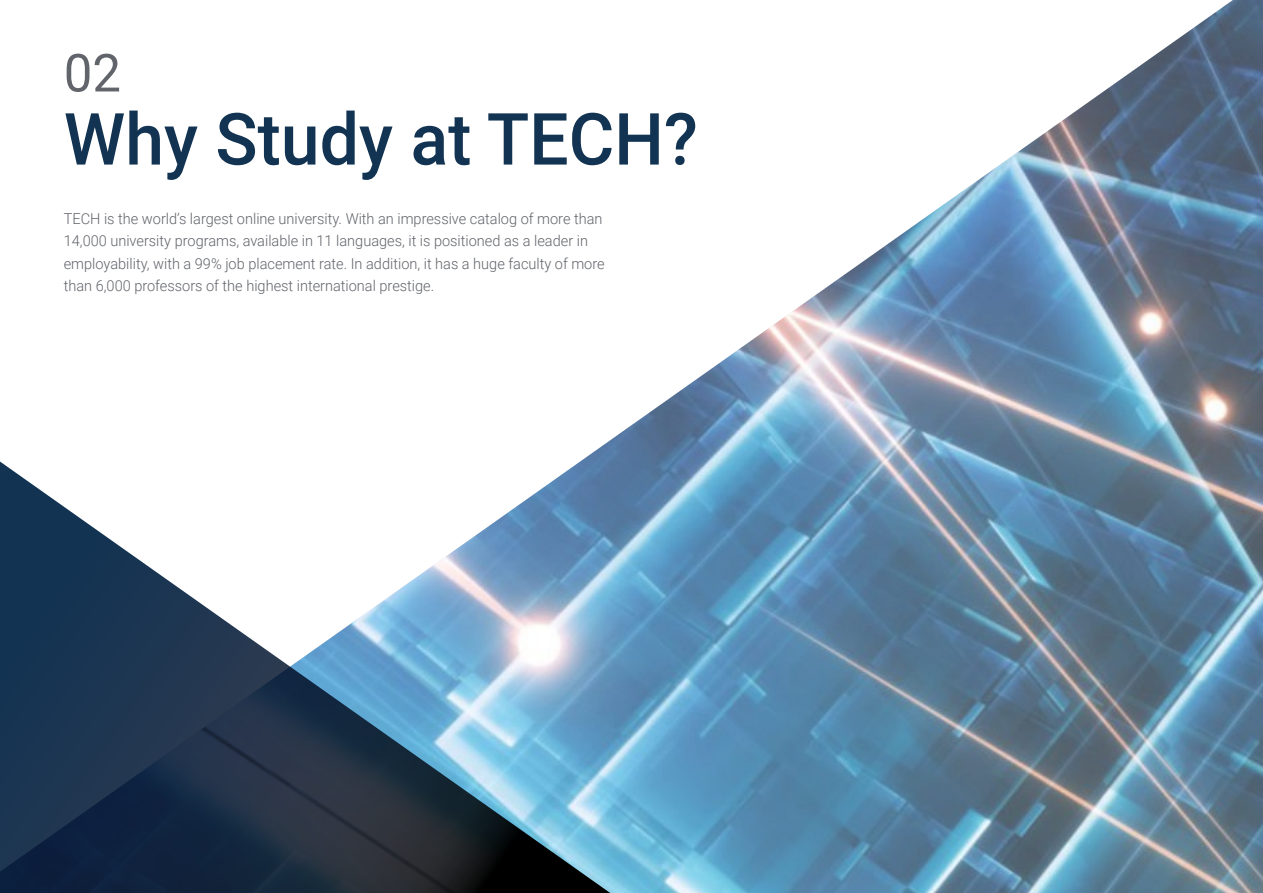
<style>
.page{position:relative;width:1263px;height:893px;background:#fff}
.page>*{position:absolute;margin:0;border:0;box-sizing:border-box;transform-origin:0 0}
.t1{font:500 72px "Roboto";color:#123352}
.t2{font:52.5px "Roboto";color:#61646a}
.t3{font:300 15px/22.5px "Roboto";color:#61646a}
</style>
<div class="page">
<img style="left:602px;top:0;width:661px;height:893px">
<svg style="left:0;top:446px;width:640px;height:447px"></svg>
<h2 class="t2" style="left:64px;top:36px;width:59px">02</h2>
<h1 class="t1" style="left:64px;top:89px;width:635px">Why Study at TECH?</h1>
<p class="t3" style="left:64px;top:207px;width:542px">TECH is the world’s largest online university. With an impressive catalog of more than 14,000 university programs, available in 11 languages, it is positioned as a leader in employability, with a 99% job placement rate. In addition, it has a huge faculty of more than 6,000 professors of the highest international prestige.</p>
</div>
